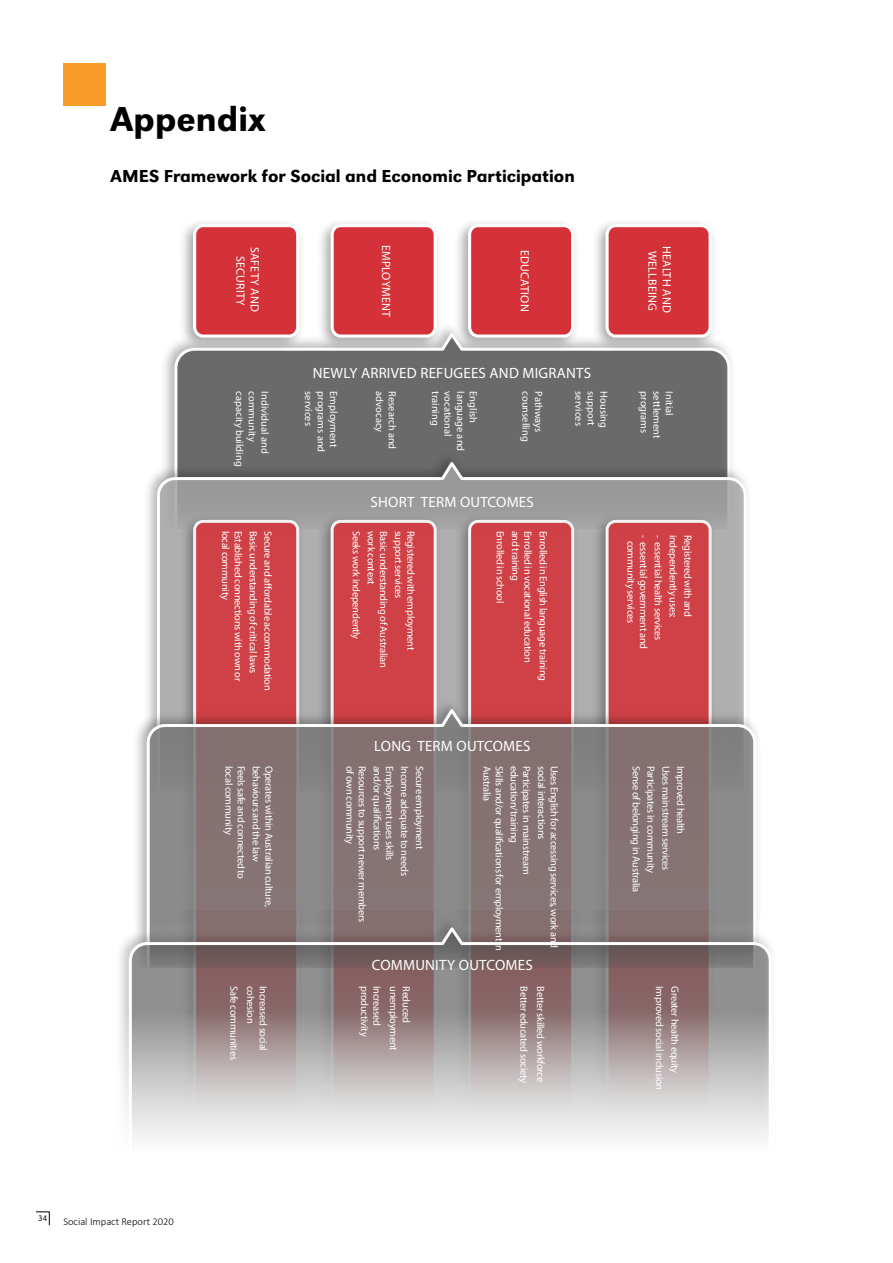
<style>
.page{position:relative;width:893px;height:1263px;background:#fff}
.page>*{position:absolute;margin:0;border:0;box-sizing:border-box;transform-origin:0 0}
.t1{font:500 36px "URW Grotesk";color:#000}
.t2{font:500 18px "URW Grotesk";color:#000}
.t3{font:700 15px "Helvetica Neue CE";letter-spacing:.015em;color:#fff}
.t4{font:700 12px/14.4px "Helvetica Neue CE";letter-spacing:.015em;color:#fff;text-align:center}
.t5{font:500 10.5px "Helvetica Neue CE";letter-spacing:-.025em;color:#fff}
.t6{font:500 10.5px "Helvetica Neue CE";color:#fff}
.t7{font:300 10.5px "Calibri";color:#000}
.t8{font:500 10.5px "Helvetica Neue CE";letter-spacing:-.005em;color:#fff}
.t9{font:300 8.4px "URW Grotesk";color:#000}
</style>
<div class="page">
<div style="left:64px;top:64px;width:42px;height:42px;background:#f89c27"></div>
<div style="left:173px;top:329px;width:559px;height:116px;background:#6a6a6a"></div>
<img style="left:147px;top:445px;width:587px;height:247px">
<svg style="left:155px;top:458px;width:593px;height:234px;background:#9b9b9b"></svg>
<img style="left:587px;top:222px;width:134px;height:134px">
<svg style="left:604px;top:223px;width:109px;height:116px;background:#d84f54"></svg>
<img style="left:450px;top:222px;width:134px;height:134px">
<svg style="left:466px;top:223px;width:110px;height:116px;background:#d85055"></svg>
<img style="left:312px;top:222px;width:134px;height:134px">
<svg style="left:329px;top:223px;width:109px;height:116px;background:#d84f54"></svg>
<img style="left:175px;top:222px;width:134px;height:134px">
<svg style="left:192px;top:223px;width:109px;height:116px;background:#d84f54"></svg>
<img style="left:588px;top:511px;width:133px;height:181px">
<svg style="left:604px;top:518px;width:109px;height:174px;background:#cf5055"></svg>
<img style="left:450px;top:511px;width:133px;height:181px">
<svg style="left:467px;top:518px;width:109px;height:174px;background:#cf5055"></svg>
<img style="left:313px;top:511px;width:133px;height:181px">
<svg style="left:329px;top:518px;width:109px;height:174px;background:#cf5055"></svg>
<img style="left:175px;top:511px;width:133px;height:181px">
<svg style="left:192px;top:518px;width:109px;height:174px;background:#cf5055"></svg>
<img style="left:136px;top:692px;width:612px;height:219px">
<svg style="left:145px;top:705px;width:613px;height:206px;background:#8e7a7b"></svg>
<img style="left:120px;top:911px;width:638px;height:99px">
<svg style="left:127px;top:923px;width:645px;height:87px;background:#887677"></svg>
<svg style="left:120px;top:1010px;width:649px;height:129px;background:#c3bcbd"></svg>
<svg style="left:36px;top:1211px;width:14px;height:14px"></svg>
<svg style="left:264px;top:583px;width:8px;height:6px"></svg>
<svg style="left:374px;top:816px;width:7px;height:4px"></svg>
<svg style="left:496px;top:838px;width:7px;height:4px"></svg>
<p class="t1" style="left:111px;top:98px;width:157px">Appendix</p>
<p class="t2" style="left:111px;top:165px;width:466px">AMES Framework for Social and Economic Participation</p>
<p class="t4" style="left:262px;top:247px;width:67px;rotate:90deg">SAFETY AND<br>SECURITY</p>
<p class="t4" style="left:394px;top:245px;width:74px;rotate:90deg">EMPLOYMENT</p>
<p class="t4" style="left:532px;top:250px;width:63px;rotate:90deg">EDUCATION</p>
<p class="t3" style="left:313px;top:364px;width:280px">NEWLY ARRIVED REFUGEES AND MIGRANTS</p>
<p class="t4" style="left:660px;top:251px;width:61px;rotate:90deg">WELLBEING</p>
<p class="t4" style="left:674px;top:246px;width:68px;rotate:90deg">HEALTH AND</p>
<p class="t6" style="left:246px;top:391px;width:77px;rotate:90deg">capacity building</p>
<p class="t6" style="left:259px;top:391px;width:52px;rotate:90deg">community</p>
<p class="t6" style="left:271px;top:391px;width:64px;rotate:90deg">Individual and</p>
<p class="t6" style="left:315px;top:391px;width:36px;rotate:90deg">services</p>
<p class="t6" style="left:328px;top:391px;width:62px;rotate:90deg">programs and</p>
<p class="t6" style="left:340px;top:391px;width:58px;rotate:90deg">Employment</p>
<p class="t6" style="left:386px;top:391px;width:43px;rotate:90deg">advocacy</p>
<p class="t6" style="left:399px;top:391px;width:60px;rotate:90deg">Research and</p>
<p class="t6" style="left:442px;top:391px;width:36px;rotate:90deg">training</p>
<p class="t6" style="left:455px;top:391px;width:47px;rotate:90deg">vocational</p>
<p class="t6" style="left:467px;top:391px;width:61px;rotate:90deg">language and</p>
<p class="t6" style="left:480px;top:391px;width:33px;rotate:90deg">English</p>
<p class="t6" style="left:533px;top:391px;width:52px;rotate:90deg">counselling</p>
<p class="t8" style="left:545px;top:391px;width:43px;rotate:90deg">Pathways</p>
<p class="t6" style="left:585px;top:391px;width:36px;rotate:90deg">services</p>
<p class="t6" style="left:598px;top:391px;width:36px;rotate:90deg">support</p>
<p class="t6" style="left:610px;top:391px;width:38px;rotate:90deg">Housing</p>
<p class="t6" style="left:651px;top:391px;width:44px;rotate:90deg">programs</p>
<p class="t6" style="left:663px;top:391px;width:49px;rotate:90deg">settlement</p>
<p class="t6" style="left:676px;top:391px;width:26px;rotate:90deg">Initial</p>
<p class="t3" style="left:371px;top:492px;width:165px">SHORT TERM OUTCOMES</p>
<p class="t5" style="left:232px;top:531px;width:71px;rotate:90deg">local community</p>
<p class="t5" style="left:245px;top:531px;width:152px;rotate:90deg">Established connections with own or</p>
<p class="t5" style="left:260px;top:531px;width:144px;rotate:90deg">Basic understanding of critical laws</p>
<p class="t5" style="left:274px;top:531px;width:162px;rotate:90deg">Secure and a ordable accommodation</p>
<p class="t5" style="left:363px;top:531px;width:110px;rotate:90deg">Seeks work independently</p>
<p class="t5" style="left:378px;top:531px;width:56px;rotate:90deg">work context</p>
<p class="t5" style="left:390px;top:531px;width:139px;rotate:90deg">Basic understanding of Australian</p>
<p class="t5" style="left:405px;top:531px;width:69px;rotate:90deg">support services</p>
<p class="t5" style="left:418px;top:531px;width:121px;rotate:90deg">Registered with employment</p>
<p class="t5" style="left:507px;top:531px;width:74px;rotate:90deg">Enrolled in school</p>
<p class="t5" style="left:522px;top:531px;width:52px;rotate:90deg">and training</p>
<p class="t5" style="left:534px;top:531px;width:133px;rotate:90deg">Enrolled in vocational education</p>
<p class="t5" style="left:550px;top:531px;width:152px;rotate:90deg">Enrolled in English language training</p>
<p class="t3" style="left:374px;top:736px;width:158px">LONG TERM OUTCOMES</p>
<p class="t5" style="left:638px;top:540px;width:84px;rotate:90deg">community services</p>
<p class="t5" style="left:650px;top:535px;width:116px;rotate:90deg">- essential government and</p>
<p class="t5" style="left:665px;top:535px;width:107px;rotate:90deg">- essential health services</p>
<p class="t5" style="left:680px;top:535px;width:84px;rotate:90deg">independently uses:</p>
<p class="t5" style="left:695px;top:535px;width:84px;rotate:90deg">Registered with and</p>
<p class="t5" style="left:235px;top:766px;width:71px;rotate:90deg">local community</p>
<p class="t5" style="left:248px;top:766px;width:115px;rotate:90deg">Feels safe and connected to</p>
<p class="t5" style="left:263px;top:766px;width:97px;rotate:90deg">behaviours and the law</p>
<p class="t5" style="left:275px;top:766px;width:143px;rotate:90deg">Operates within Australian culture,</p>
<p class="t5" style="left:356px;top:766px;width:80px;rotate:90deg">of own community</p>
<p class="t5" style="left:369px;top:766px;width:158px;rotate:90deg">Resources to support newer members</p>
<p class="t5" style="left:384px;top:766px;width:86px;rotate:90deg">and/or quali cations</p>
<p class="t5" style="left:396px;top:766px;width:96px;rotate:90deg">Employment uses skills</p>
<p class="t5" style="left:411px;top:766px;width:112px;rotate:90deg">Income adequate to needs</p>
<p class="t5" style="left:426px;top:766px;width:85px;rotate:90deg">Secure employment</p>
<p class="t5" style="left:493px;top:766px;width:37px;rotate:90deg">Australia</p>
<p class="t5" style="left:506px;top:766px;width:187px;rotate:90deg">Skills and/or quali cations for employment in</p>
<p class="t5" style="left:521px;top:766px;width:79px;rotate:90deg">education/training</p>
<p class="t5" style="left:533px;top:766px;width:110px;rotate:90deg">Participates in mainstream</p>
<p class="t5" style="left:548px;top:766px;width:75px;rotate:90deg">social interactions</p>
<p class="t5" style="left:561px;top:766px;width:184px;rotate:90deg">Uses English for accessing services, work and</p>
<p class="t5" style="left:643px;top:766px;width:128px;rotate:90deg">Sense of belonging in Australia</p>
<p class="t5" style="left:658px;top:766px;width:109px;rotate:90deg">Participates in community</p>
<p class="t5" style="left:672px;top:766px;width:106px;rotate:90deg">Uses mainstream services</p>
<p class="t5" style="left:687px;top:766px;width:70px;rotate:90deg">Improved health</p>
<p class="t5" style="left:241px;top:986px;width:75px;rotate:90deg">Safe communities</p>
<p class="t5" style="left:257px;top:986px;width:39px;rotate:90deg">cohesion</p>
<p class="t5" style="left:270px;top:986px;width:66px;rotate:90deg">Increased social</p>
<p class="t5" style="left:371px;top:986px;width:52px;rotate:90deg">productivity</p>
<p class="t5" style="left:384px;top:986px;width:41px;rotate:90deg">Increased</p>
<p class="t5" style="left:400px;top:986px;width:66px;rotate:90deg">unemployment</p>
<p class="t5" style="left:413px;top:986px;width:38px;rotate:90deg">Reduced</p>
<p class="t5" style="left:530px;top:986px;width:98px;rotate:90deg">Better educated society</p>
<p class="t5" style="left:547px;top:986px;width:97px;rotate:90deg">Better skilled workforce</p>
<p class="t5" style="left:666px;top:986px;width:106px;rotate:90deg">Improved social inclusion</p>
<p class="t5" style="left:682px;top:986px;width:89px;rotate:90deg">Greater health equity</p>
<p class="t3" style="left:372px;top:956px;width:162px">COMMUNITY OUTCOMES</p>
<p class="t9" style="left:38px;top:1214px;width:11px">34</p>
<p class="t7" style="left:63px;top:1215px;width:112px">Social Impact Report 2020</p>
</div>
